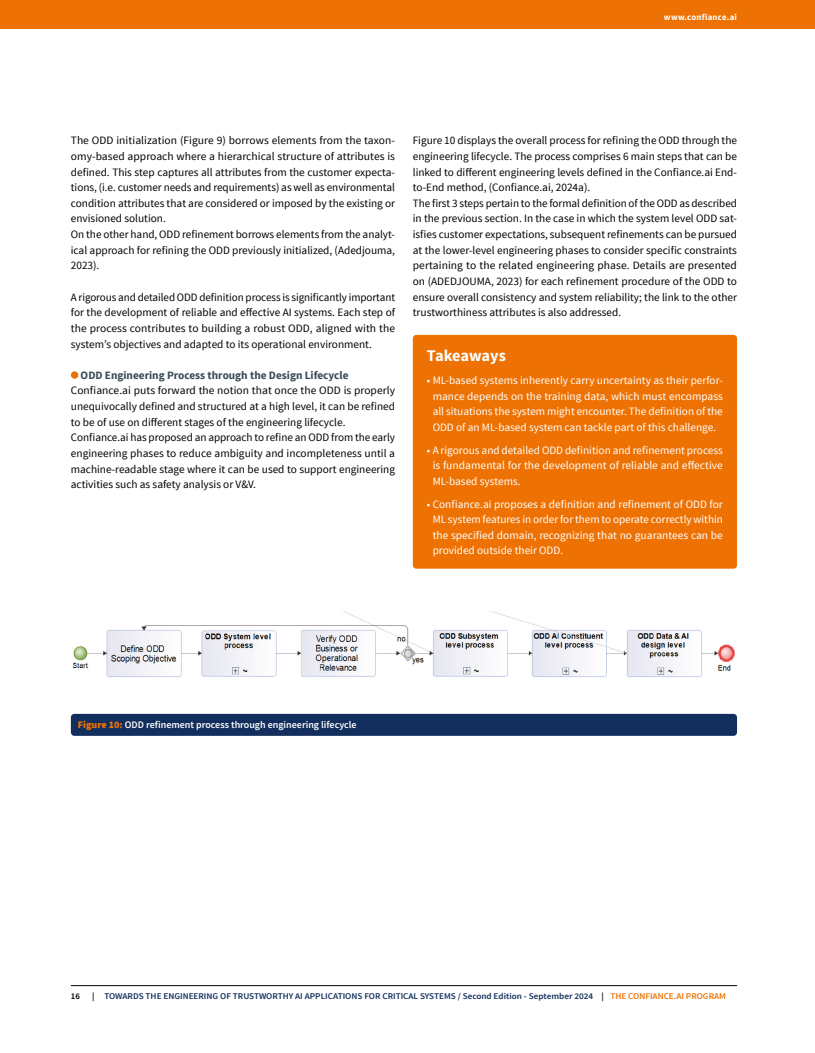
<style>
.page{position:relative;width:815px;height:1053px;background:#fff}
.page>*{position:absolute;margin:0;border:0;box-sizing:border-box;transform-origin:0 0}
.AI24_Titres_Cartouches{font:700 16.25px "Source Sans Pro";letter-spacing:-.005em;color:#fff}
.AI24_Txt_courant{font:11.25px/15.6px "Source Sans Pro";color:#000;text-align:justify}
.AI24_Txt_cartouches{font:11.25px/15.6px "Source Sans Pro";color:#fff;text-align:justify}
.AI24_Inter_1_1_1_Bullet{font:700 11.25px "Source Sans Pro";color:#354b54}
.t1{font:600 10px "Source Sans Pro";color:#fff}
.t2{font:600 8.75px "Source Sans Pro";color:#122e5c;scale:1.05 1}
.t3{font:700 8.75px "Source Sans Pro";letter-spacing:.03em;color:#fff}
.t4{font:600 8.75px "Source Sans Pro";color:#000}
.s1{font-weight:900;color:#ee7203}
.s2{color:#000}
.s3{color:#ee7203}
</style>
<div class="page">
<hr style="left:71px;top:985px;width:666px;height:1px;background:#000">
<div style="left:71px;top:371px;width:7px;height:8px;background:#ee7203;border-radius:50%"></div>
<div style="left:413px;top:335px;width:324px;height:233px;background:#ee7203;border-radius:4px"></div>
<img style="left:72px;top:611px;width:663px;height:66px">
<div style="left:71px;top:713px;width:666px;height:22px;background:#122e5c;border-radius:4px"></div>
<div style="left:0;top:0;width:815px;height:28px;background:#ee7203"></div>
<p class="t3" style="left:664px;top:12px;width:75px">www.confiance.ai</p>
<p class="AI24_Txt_courant" style="left:71px;top:133px;width:326px">The ODD initialization (Figure 9) borrows elements from the taxon&shy;omy-based approach where a hierarchical structure of attributes is defined. This step captures all attributes from the customer expecta&shy;tions, (i.e. customer needs and requirements) as well as environmental condition attributes that are considered or imposed by the existing or envisioned solution.</p>
<p class="AI24_Txt_courant" style="left:71px;top:227px;width:326px">On the other hand, ODD refinement borrows elements from the analyt&shy;ical approach for refining the ODD previously initialized, (Adedjouma, 2023).</p>
<p class="AI24_Txt_courant" style="left:71px;top:289px;width:326px">A rigorous and detailed ODD definition process is significantly important for the development of reliable and effective AI systems. Each step of the process contributes to building a robust ODD, aligned with the system’s objectives and adapted to its operational environment.</p>
<p class="AI24_Inter_1_1_1_Bullet" style="left:81px;top:368px;width:269px">ODD Engineering Process through the Design Lifecycle</p>
<p class="AI24_Txt_courant" style="left:71px;top:383px;width:326px">Confiance.ai puts forward the notion that once the ODD is properly unequivocally defined and structured at a high level, it can be refined to be of use on different stages of the engineering lifecycle.</p>
<p class="AI24_Txt_courant" style="left:71px;top:430px;width:326px">Confiance.ai has proposed an approach to refine an ODD from the early engineering phases to reduce ambiguity and incompleteness until a machine-readable stage where it can be used to support engineering activities such as safety analysis or V&amp;V.</p>
<p class="AI24_Txt_courant" style="left:413px;top:133px;width:326px">Figure 10 displays the overall process for refining the ODD through the engineering lifecycle. The process comprises 6 main steps that can be linked to different engineering levels defined in the Confiance.ai End&shy;to-End method, (Confiance.ai, 2024a).</p>
<p class="AI24_Txt_courant" style="left:413px;top:195px;width:326px">The first 3 steps pertain to the formal definition of the ODD as described in the previous section. In the case in which the system level ODD sat&shy;isfies customer expectations, subsequent refinements can be pursued at the lower-level engineering phases to consider specific constraints pertaining to the related engineering phase. Details are presented on (ADEDJOUMA, 2023) for each refinement procedure of the ODD to ensure overall consistency and system reliability; the link to the other trustworthiness attributes is also addressed.</p>
<p class="AI24_Titres_Cartouches" style="left:427px;top:345px;width:80px">Takeaways</p>
<p class="AI24_Txt_cartouches" style="left:427px;top:372px;width:297px;text-align:center">• ML-based systems inherently carry uncertainty as their perfor&shy;mance depends on the training data, which must encompass all situations the system might encounter. The definition of the ODD of an ML-based system can tackle part of this challenge.</p>
<p class="AI24_Txt_cartouches" style="left:433px;top:442px;width:292px;text-indent:-6px">• A rigorous and detailed ODD definition and refinement process is fundamental for the development of reliable and effective ML-based systems.</p>
<p class="AI24_Txt_cartouches" style="left:433px;top:496px;width:292px;text-indent:-6px">• Confiance.ai proposes a definition and refinement of ODD for ML system features in order for them to operate correctly within the specified domain, recognizing that no guarantees can be provided outside their ODD.</p>
<p class="t1" style="left:78px;top:718px;width:280px"><span class="s1">Figure 10:</span> ODD refinement process through engineering lifecycle</p>
<p class="t4" style="left:71px;top:990px;width:10px">16</p>
<p class="t2" style="left:92px;top:990px;width:605px"><span class="s2">|</span> TOWARDS THE ENGINEERING OF TRUSTWORTHY AI APPLICATIONS FOR CRITICAL SYSTEMS / Second Edition - September 2024 <span class="s2">|</span> <span class="s3">THE CONFIANCE.AI PROGRAM</span></p>
</div>
